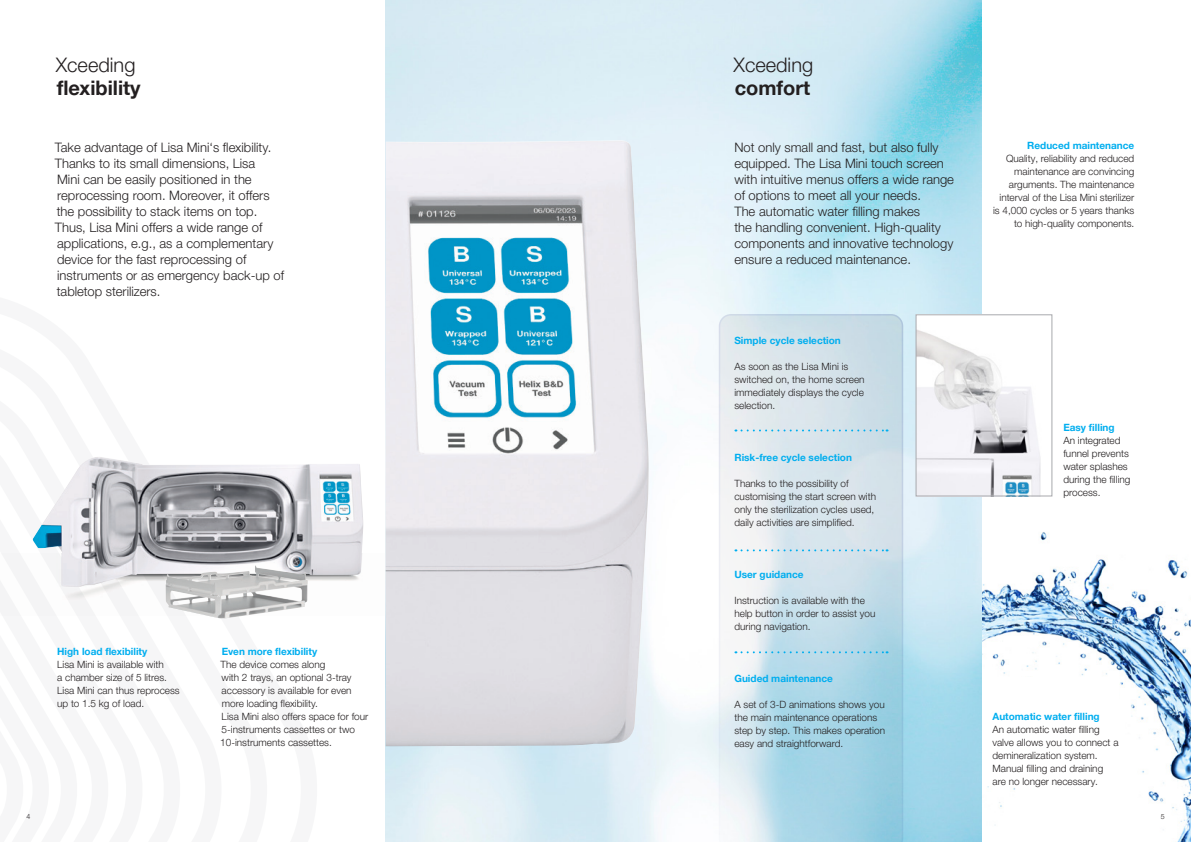
<style>
.page{position:relative;width:1191px;height:842px;background:#fff}
.page>*{position:absolute;margin:0;border:0;box-sizing:border-box;transform-origin:0 0}
.t1{font:700 20px "Helvetica Neue World 75";color:#231f20}
.t2{font:20px "Helvetica Neue World 45 Lt";color:#231f20}
.t3{font:13px/16px "Helvetica Neue World 45 Lt";color:#231f20}
.t4{font:10px/13px "Helvetica Neue World 45 Lt";color:#231f20}
.t5{font:700 10px "Helvetica Neue World 75";color:#00aeef}
.t6{font:7px "Helvetica Neue World 45 Lt";color:#231f20}
</style>
<div class="page">
<img style="left:32px;top:457px;width:331px;height:130px">
<img style="left:166px;top:565px;width:142px;height:53px">
<img style="left:981px;top:482px;width:210px;height:360px">
<div style="left:941px;top:677px;width:177px;height:108px;background:#fff"></div>
<img style="left:386px;top:0;width:595px;height:842px">
<div style="left:705px;top:301px;width:211px;height:541px;background:#fff;opacity:.45"></div>
<svg style="left:719px;top:314px;width:184px;height:528px;background:#cae1eb"></svg>
<img style="left:918px;top:317px;width:132px;height:177px">
<div style="left:916px;top:315px;width:136px;height:181px;border:1px solid #a8a9ad"></div>
<img style="left:386px;top:140px;width:263px;height:606px">
<svg style="left:735px;top:429px;width:152px;height:2px"></svg>
<svg style="left:735px;top:549px;width:152px;height:2px"></svg>
<svg style="left:735px;top:651px;width:152px;height:2px"></svg>
<h1 class="t2" style="left:56px;top:53px;width:81px">Xceeding</h1>
<h1 class="t1" style="left:57px;top:76px;width:85px">flexibility</h1>
<p class="t3" style="left:55px;top:139px;width:231px">Take advantage of Lisa Mini‘s flexibility.<br>Thanks to its small dimensions, Lisa<br>Mini can be easily positioned in the reprocessing room. Moreover, it offers the possibility to stack items on top.<br>Thus, Lisa Mini offers a wide range of applications, e.g., as a complementary device for the fast reprocessing of instruments or as emergency back-up of tabletop sterilizers.</p>
<p class="t5" style="left:57px;top:646px;width:92px">High load flexibility</p>
<p class="t4" style="left:57px;top:658px;width:124px">Lisa Mini is available with<br>a chamber size of 5 litres.<br>Lisa Mini can thus reprocess up to 1.5 kg of load.</p>
<p class="t6" style="left:26px;top:812px;width:5px">4</p>
<p class="t5" style="left:222px;top:646px;width:97px">Even more flexibility</p>
<p class="t4" style="left:220px;top:658px;width:150px">The device comes along<br>with 2 trays, an optional 3-tray accessory is available for even more loading flexibility.<br>Lisa Mini also offers space for four<br>5-instruments cassettes or two<br>10-instruments cassettes.</p>
<h1 class="t2" style="left:733px;top:53px;width:81px">Xceeding</h1>
<h1 class="t1" style="left:734px;top:76px;width:77px">comfort</h1>
<p class="t3" style="left:734px;top:139px;width:221px">Not only small and fast, but also fully equipped. The Lisa Mini touch screen with intuitive menus offers a wide range of options to meet all your needs.<br>The automatic water filling makes<br>the handling convenient. High-quality components and innovative technology ensure a reduced maintenance.</p>
<p class="t5" style="left:734px;top:334px;width:108px">Simple cycle selection</p>
<p class="t4" style="left:734px;top:360px;width:132px">As soon as the Lisa Mini is switched on, the home screen immediately displays the cycle selection.</p>
<p class="t5" style="left:734px;top:451px;width:119px">Risk-free cycle selection</p>
<p class="t4" style="left:734px;top:477px;width:143px">Thanks to the possibility of customising the start screen with only the sterilization cycles used, daily activities are simplified.</p>
<p class="t5" style="left:734px;top:568px;width:71px">User guidance</p>
<p class="t4" style="left:734px;top:594px;width:142px">Instruction is available with the help button in order to assist you during navigation.</p>
<p class="t5" style="left:734px;top:672px;width:100px">Guided maintenance</p>
<p class="t4" style="left:734px;top:698px;width:152px">A set of 3-D animations shows you the main maintenance operations step by step. This makes operation easy and straightforward.</p>
<p class="t5" style="left:1027px;top:140px;width:108px">Reduced maintenance</p>
<p class="t4" style="left:993px;top:152px;width:143px;text-align:right">Quality, reliability and reduced maintenance are convincing arguments. The maintenance interval of the Lisa Mini sterilizer is 4,000 cycles or 5 years thanks to high-quality components.</p>
<p class="t5" style="left:1063px;top:422px;width:53px">Easy filling</p>
<p class="t4" style="left:1063px;top:434px;width:69px">An integrated funnel prevents water splashes during the filling process.</p>
<p class="t5" style="left:992px;top:711px;width:109px">Automatic water filling</p>
<p class="t4" style="left:992px;top:723px;width:128px">An automatic water filling valve allows you to connect a demineralization system.<br>Manual filling and draining are no longer necessary.</p>
<p class="t6" style="left:1160px;top:812px;width:5px">5</p>
</div>
